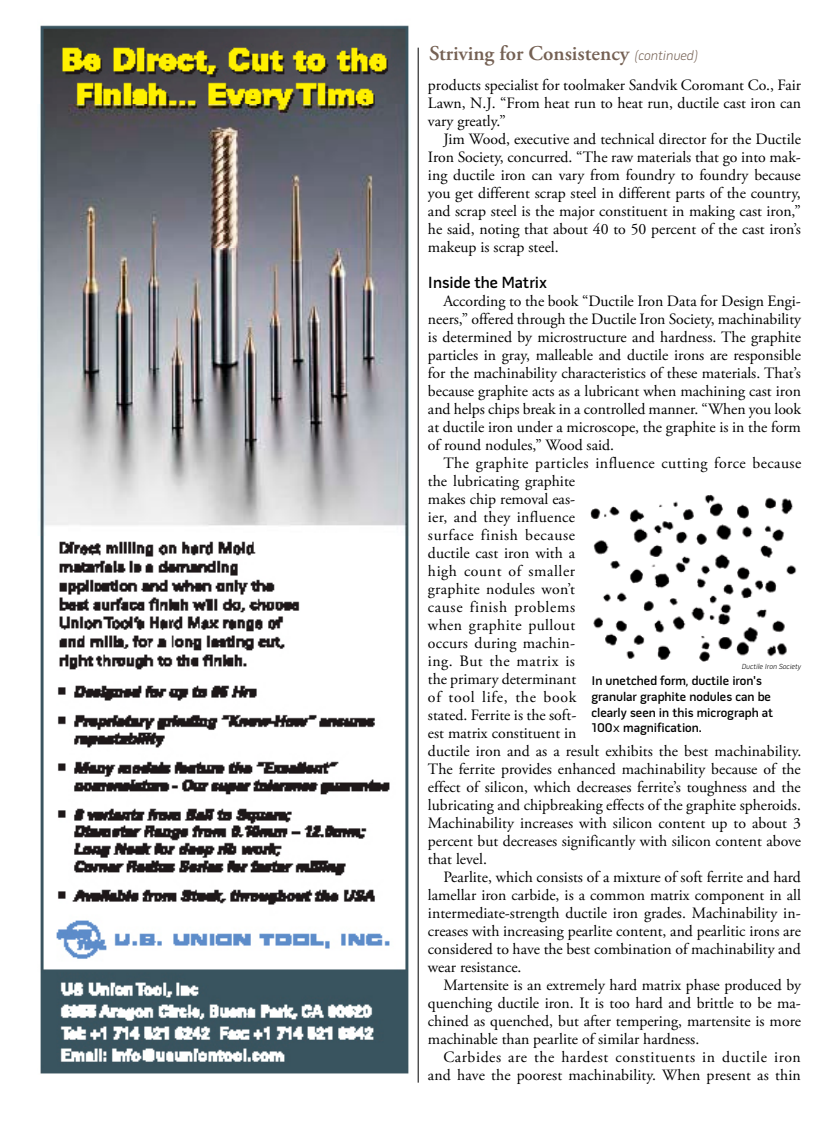
<style>
.page{position:relative;width:837px;height:1134px;background:#fff}
.page>*{position:absolute;margin:0;border:0;box-sizing:border-box;transform-origin:0 0}
.t1{font:600 21px "Adobe Garamond Pro";color:#756154}
.t2{font:600 16.5px "Pill Gothic 600 mg";color:#000}
.t3{font:15.75px/18px "Adobe Garamond Pro";color:#000;text-align:justify}
.t4{font:600 12.9px/15.9px "Pill Gothic 600 mg";color:#000}
.t5{font:7.5px "Pill Gothic 600 mg Light Obq";color:#000}
.s1{font-family:"Pill Gothic 600 mg Light Obq";font-weight:400;font-size:13.5px}
</style>
<div class="page">
<img style="left:40px;top:25px;width:369px;height:1049px">
<hr style="left:418px;top:48px;width:1px;height:1035px;background:#000">
<img style="left:590px;top:494px;width:207px;height:167px">
<h1 class="t1" style="left:429px;top:41px;width:270px">Striving for Consistency <span class="s1">(continued)</span></h1>
<p class="t3" style="left:428px;top:77px;width:375px">products specialist for toolmaker Sandvik Coromant Co., Fair Lawn, N.J. “From heat run to heat run, ductile cast iron can vary greatly.”</p>
<p class="t3" style="left:428px;top:131px;width:375px;text-indent:15px">Jim Wood, executive and technical director for the Ductile Iron Society, concurred. “The raw materials that go into mak&shy;ing ductile iron can vary from foundry to foundry because you get different scrap steel in different parts of the country, and scrap steel is the major constituent in making cast iron,” he said, noting that about 40 to 50 percent of the cast iron’s makeup is scrap steel.</p>
<p class="t2" style="left:428px;top:276px;width:121px">Inside the Matrix</p>
<p class="t3" style="left:428px;top:293px;width:375px;text-indent:15px">According to the book “Ductile Iron Data for Design Engi&shy;neers,” offered through the Ductile Iron Society, machinability is determined by microstructure and hardness. The graphite particles in gray, malleable and ductile irons are responsible for the machinability characteristics of these materials. That’s because graphite acts as a lubricant when machining cast iron and helps chips break in a controlled manner. “When you look at ductile iron under a microscope, the graphite is in the form of round nodules,” Wood said.</p>
<p class="t3" style="left:428px;top:455px;width:375px;text-align:left;text-indent:15px">The graphite particles influence cutting force because the lubricating graphite<br>makes chip removal eas-<br>ier, and they influence<br>surface finish because<br>ductile cast iron with a<br>high count of smaller<br>graphite nodules won’t<br>cause finish problems<br>when graphite pullout<br>occurs during machin-<br>ing. But the matrix is<br>the primary determinant<br>of tool life, the book<br>stated. Ferrite is the soft-<br>est matrix constituent in<br>ductile iron and as a result exhibits the best machinability.<br>The ferrite provides enhanced machinability because of the effect of silicon, which decreases ferrite’s toughness and the lubricating and chipbreaking effects of the graphite spheroids.<br>Machinability increases with silicon content up to about 3 percent but decreases significantly with silicon content above that level.</p>
<p class="t3" style="left:428px;top:869px;width:375px;text-indent:15px">Pearlite, which consists of a mixture of soft ferrite and hard lamellar iron carbide, is a common matrix component in all intermediate-strength ductile iron grades. Machinability in&shy;creases with increasing pearlite content, and pearlitic irons are considered to have the best combination of machinability and wear resistance.</p>
<p class="t3" style="left:428px;top:977px;width:375px;text-indent:15px">Martensite is an extremely hard matrix phase produced by quenching ductile iron. It is too hard and brittle to be ma&shy;chined as quenched, but after tempering, martensite is more machinable than pearlite of similar hardness.</p>
<p class="t3" style="left:428px;top:1049px;width:374px;text-align:right">Carbides are the hardest constituents in ductile iron and have the poorest machinability. When present as thin</p>
<p class="t5" style="left:742px;top:663px;width:61px">Ductile Iron Society</p>
<p class="t4" style="left:591px;top:674px;width:183px">In unetched form, ductile iron's granular graphite nodules can be clearly seen in this micrograph at<br>100× magnification.</p>
</div>
